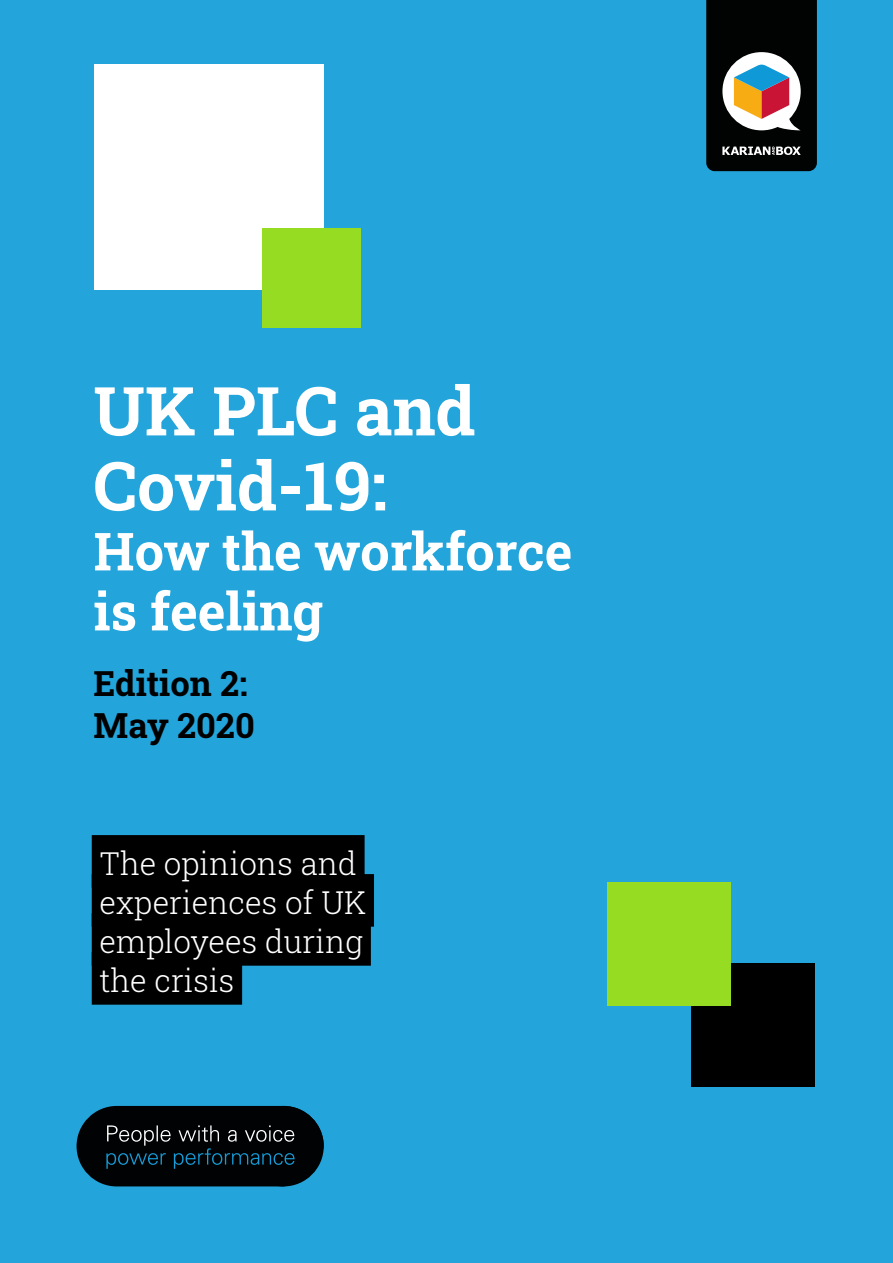
<style>
.page{position:relative;width:893px;height:1263px;background:#23a5dc}
.page>*{position:absolute;margin:0;border:0;box-sizing:border-box;transform-origin:0 0}
.Heading_Big{font:67.5px/75px "Roboto Slab";color:#fff}
.Heading_Big-2{font:52.5px/60px "Roboto Slab";color:#fff}
.Bullets{font:34.5px/42px "Roboto Slab";color:#000}
.Smaller_quote{font:300 31.5px/39px "Roboto Slab";color:#fff}
</style>
<div class="page">
<svg style="left:706px;top:0;width:111px;height:171px;background:#3b3836"></svg>
<div style="left:77px;top:1106px;width:247px;height:80px;background:#010203;border-radius:40px"></div>
<svg style="left:106px;top:1125px;width:189px;height:44px"></svg>
<div style="left:94px;top:65px;width:230px;height:225px;background:#fff"></div>
<div style="left:262px;top:228px;width:99px;height:99px;background:#96dc23"></div>
<div style="left:692px;top:963px;width:123px;height:123px;background:#000"></div>
<div style="left:608px;top:882px;width:123px;height:123px;background:#96dc23"></div>
<div style="left:92px;top:835px;width:273px;height:53px;background:#000"></div>
<div style="left:92px;top:874px;width:282px;height:53px;background:#000"></div>
<div style="left:92px;top:913px;width:279px;height:53px;background:#000"></div>
<div style="left:92px;top:952px;width:150px;height:53px;background:#000"></div>
<p class="Heading_Big" style="left:94px;top:372px;width:383px">UK PLC and<br>Covid-19:</p>
<p class="Heading_Big-2" style="left:94px;top:520px;width:480px">How the workforce is feeling</p>
<p class="Bullets" style="left:94px;top:661px;width:163px">Edition 2:<br>May 2020</p>
<p class="Smaller_quote" style="left:99px;top:843px;width:268px">The opinions and experiences of UK employees during the crisis</p>
</div>
